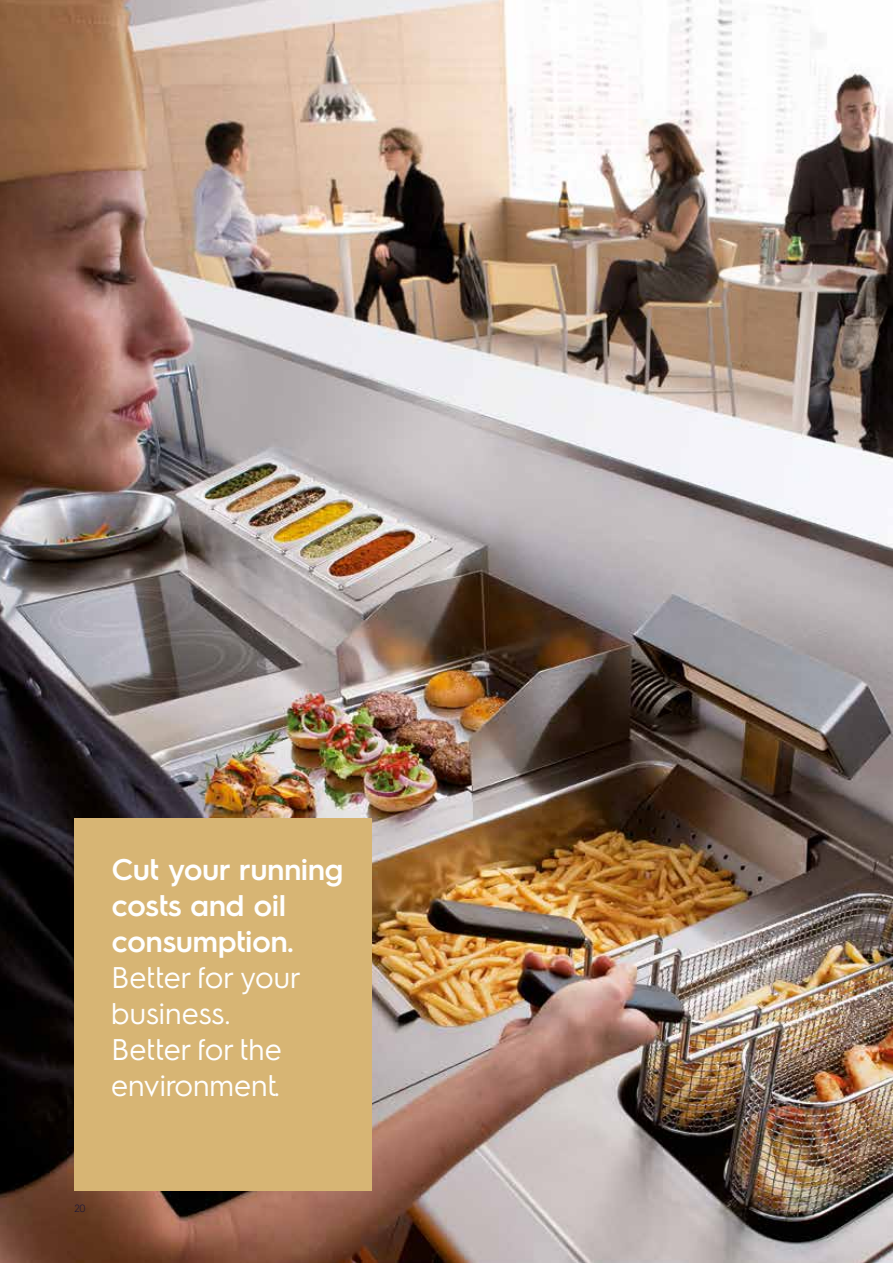
<style>
.page{position:relative;width:893px;height:1263px;background:#fff}
.page>*{position:absolute;margin:0;border:0;box-sizing:border-box;transform-origin:0 0}
.t1{font:30px/36px "Electrolux Sans";letter-spacing:-.02em;color:#fff}
.t2{font:600 30px/36px "Electrolux Sans";letter-spacing:-.02em;color:#fff}
.t3{font:300 10.5px "Electrolux Sans";color:#14133b}
</style>
<div class="page">
<img style="left:0;top:0;width:893px;height:1263px">
<div style="left:74px;top:819px;width:298px;height:372px;background:#d7b574"></div>
<p class="t2" style="left:112px;top:849px;width:234px">Cut your running costs and oil consumption.</p>
<p class="t1" style="left:112px;top:957px;width:191px">Better for your business.<br>Better for the environment.</p>
<p class="t3" style="left:74px;top:1201px;width:13px">20</p>
</div>
